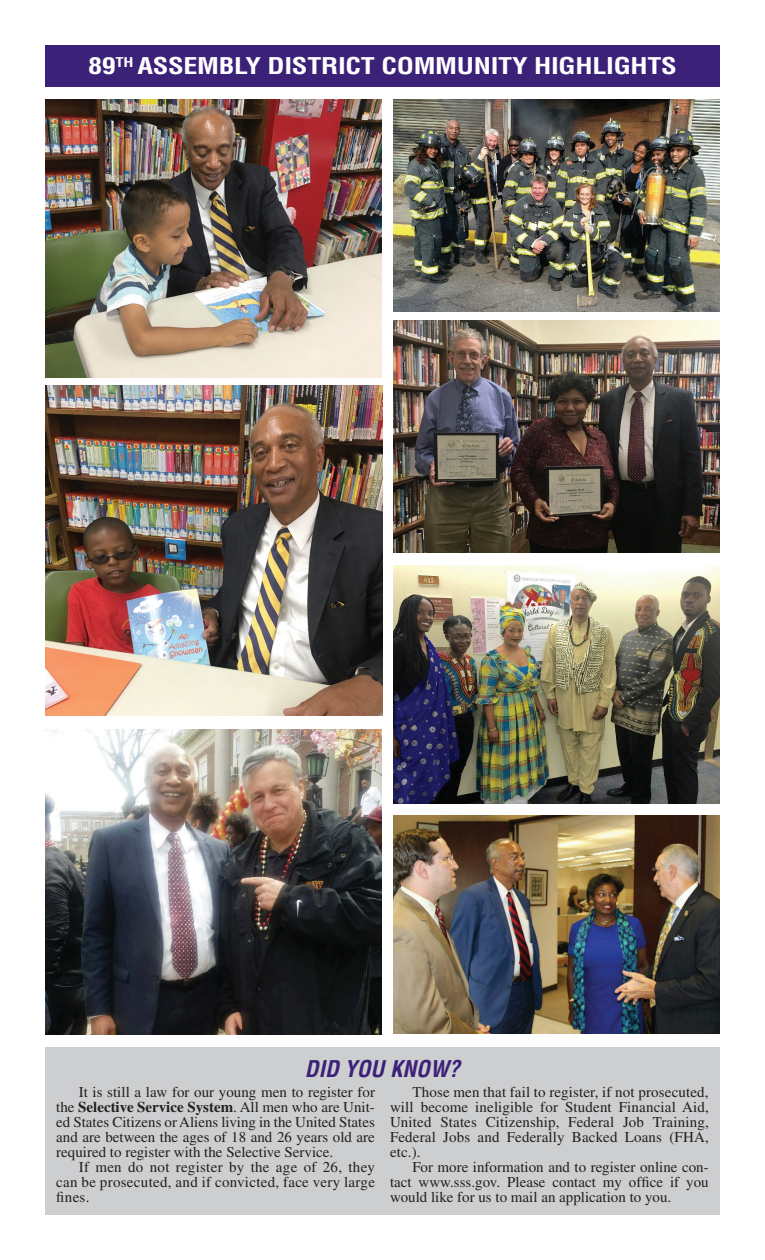
<style>
.page{position:relative;width:765px;height:1260px;background:#fff}
.page>*{position:absolute;margin:0;border:0;box-sizing:border-box;transform-origin:0 0}
.t1{font:700 condensed 22.5px "Helvetica";letter-spacing:-.01em;color:#fff;scale:1.25 1}
.t2{font:italic 700 condensed 22.5px "Helvetica";color:#3c2179}
.t3{font:15px/15px "Times";color:#231f20;text-align:justify}
.s1{font-weight:700}
</style>
<div class="page">
<div style="left:45px;top:45px;width:675px;height:41px;background:#3c2179"></div>
<div style="left:45px;top:1048px;width:675px;height:167px;background:#cdced0"></div>
<img style="left:45px;top:729px;width:337px;height:306px">
<img style="left:394px;top:320px;width:326px;height:233px">
<img style="left:394px;top:99px;width:326px;height:212px">
<img style="left:45px;top:385px;width:337px;height:331px">
<img style="left:394px;top:565px;width:326px;height:238px">
<img style="left:394px;top:815px;width:326px;height:218px">
<img style="left:45px;top:99px;width:337px;height:279px">
<h1 class="t1" style="left:88px;top:52px;width:473px">89<sup>TH</sup> ASSEMBLY DISTRICT COMMUNITY HIGHLIGHTS</h1>
<h1 class="t2" style="left:305px;top:1055px;width:157px">DID YOU KNOW?</h1>
<p class="t3" style="left:56px;top:1085px;width:320px;text-indent:22px">It is still a law for our young men to register for the <span class="s1">Selective Service System</span>. All men who are Unit&shy;ed States Citizens or Aliens living in the United States and are between the ages of 18 and 26 years old are required to register with the Selective Service.</p>
<p class="t3" style="left:56px;top:1160px;width:320px;text-indent:22px">If men do not register by the age of 26, they can be prosecuted, and if convicted, face very large fines.</p>
<p class="t3" style="left:390px;top:1085px;width:320px;text-indent:22px">Those men that fail to register, if not prosecuted, will become ineligible for Student Financial Aid, United States Citizenship, Federal Job Training, Federal Jobs and Federally Backed Loans (FHA, etc.).</p>
<p class="t3" style="left:390px;top:1160px;width:320px;text-indent:22px">For more information and to register online con&shy;tact www.sss.gov. Please contact my office if you would like for us to mail an application to you.</p>
</div>
